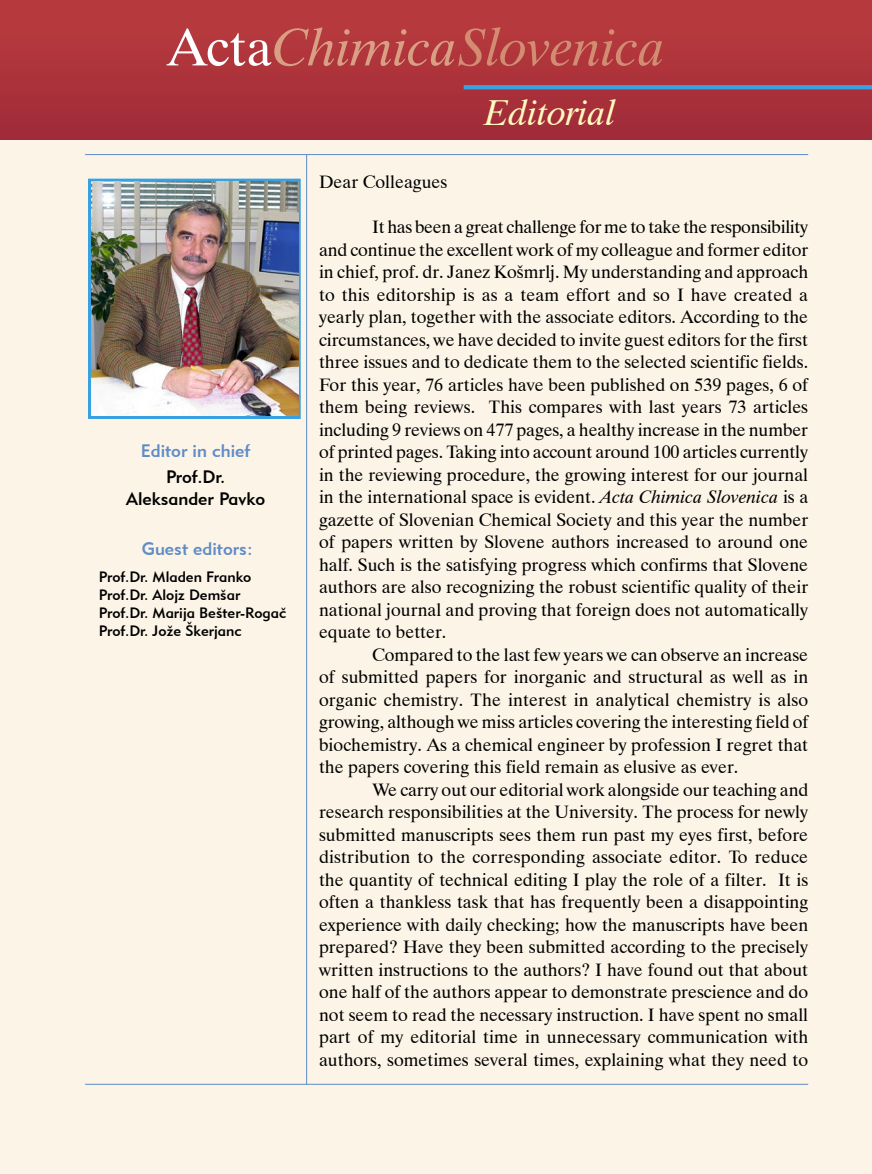
<style>
.page{position:relative;width:872px;height:1174px;background:#fcf4e7}
.page>*{position:absolute;margin:0;border:0;box-sizing:border-box;transform-origin:0 0}
.t1{font:italic 52.5px "Dutch 801 BT";color:#d18c72}
.t2{font:italic 36px "Dutch 801 BT";color:#fffabe}
.t3{font:18px/22.5px "Dutch 801 BT";color:#000;text-align:justify}
.t4{font:18px "Geometric 415 BT Medium A";color:#5f8cc7}
.t5{font:18px/21.6px "Geometric 415 BT Medium A";color:#000;text-align:center}
.t6{font:15px "Geometric 415 BT Medium A";color:#000}
.s1{font-style:normal;color:#fff}
.s2{color:#d89f84}
.s3{font-style:italic}
</style>
<div class="page">
<div style="left:0;top:0;width:872px;height:139px;background:linear-gradient(to right,#ad333b,#ad333b)"></div>
<svg style="left:463px;top:85px;width:409px;height:4px;background:#399ede"></svg>
<hr style="left:85px;top:1084px;width:723px;height:1px;background:#5f8cc7">
<hr style="left:85px;top:154px;width:723px;height:1px;background:#5f8cc7">
<hr style="left:306px;top:154px;width:1px;height:930px;background:#5f8cc7">
<div style="left:88px;top:179px;width:213px;height:240px;border:2px solid #38a1e2"></div>
<img style="left:91px;top:181px;width:207px;height:235px">
<p class="t1" style="left:167px;top:15px;width:501px"><span class="s1">Acta</span><span class="s2">Chimica</span>Slovenica</p>
<p class="t2" style="left:485px;top:90px;width:132px">Editorial</p>
<p class="t4" style="left:141px;top:440px;width:111px">Editor in chief</p>
<p class="t5" style="left:126px;top:466px;width:140px">Prof.Dr.<br>Aleksander Pavko</p>
<p class="t4" style="left:142px;top:538px;width:112px">Guest editors:</p>
<p class="t6" style="left:99px;top:567px;width:154px">Prof.Dr. Mladen Franko</p>
<p class="t6" style="left:99px;top:585px;width:143px">Prof.Dr. Alojz Demšar</p>
<p class="t6" style="left:99px;top:603px;width:189px">Prof.Dr. Marija Bešter-Rogač</p>
<p class="t6" style="left:99px;top:621px;width:144px">Prof.Dr. Jože Škerjanc</p>
<p class="t3" style="left:319px;top:170px;width:130px">Dear Colleagues</p>
<p class="t3" style="left:319px;top:215px;width:491px;text-indent:53px">It has been a great challenge for me to take the responsibility and continue the excellent work of my colleague and former editor in chief, prof. dr. Janez Košmrlj. My understanding and approach to this editorship is as a team effort and so I have created a yearly plan, together with the associate editors. According to the circumstances, we have decided to invite guest editors for the first three issues and to dedicate them to the selected scientific fields.<br>For this year, 76 articles have been published on 539 pages, 6 of them being reviews. This compares with last years 73 articles including 9 reviews on 477 pages, a healthy increase in the number of printed pages. Taking into account around 100 articles currently in the reviewing procedure, the growing interest for our journal in the international space is evident. <span class="s3">Acta Chimica Slovenica</span> is a gazette of Slovenian Chemical Society and this year the number of papers written by Slovene authors increased to around one half. Such is the satisfying progress which confirms that Slovene authors are also recognizing the robust scientific quality of their national journal and proving that foreign does not automatically equate to better.</p>
<p class="t3" style="left:319px;top:643px;width:491px;text-indent:53px">Compared to the last few years we can observe an increase of submitted papers for inorganic and structural as well as in organic chemistry. The interest in analytical chemistry is also growing, although we miss articles covering the interesting field of biochemistry. As a chemical engineer by profession I regret that the papers covering this field remain as elusive as ever.</p>
<p class="t3" style="left:319px;top:778px;width:491px;text-indent:53px">We carry out our editorial work alongside our teaching and research responsibilities at the University. The process for newly submitted manuscripts sees them run past my eyes first, before distribution to the corresponding associate editor. To reduce the quantity of technical editing I play the role of a filter. It is often a thankless task that has frequently been a disappointing experience with daily checking; how the manuscripts have been prepared? Have they been submitted according to the precisely written instructions to the authors? I have found out that about one half of the authors appear to demonstrate prescience and do not seem to read the necessary instruction. I have spent no small part of my editorial time in unnecessary communication with authors, sometimes several times, explaining what they need to</p>
</div>
